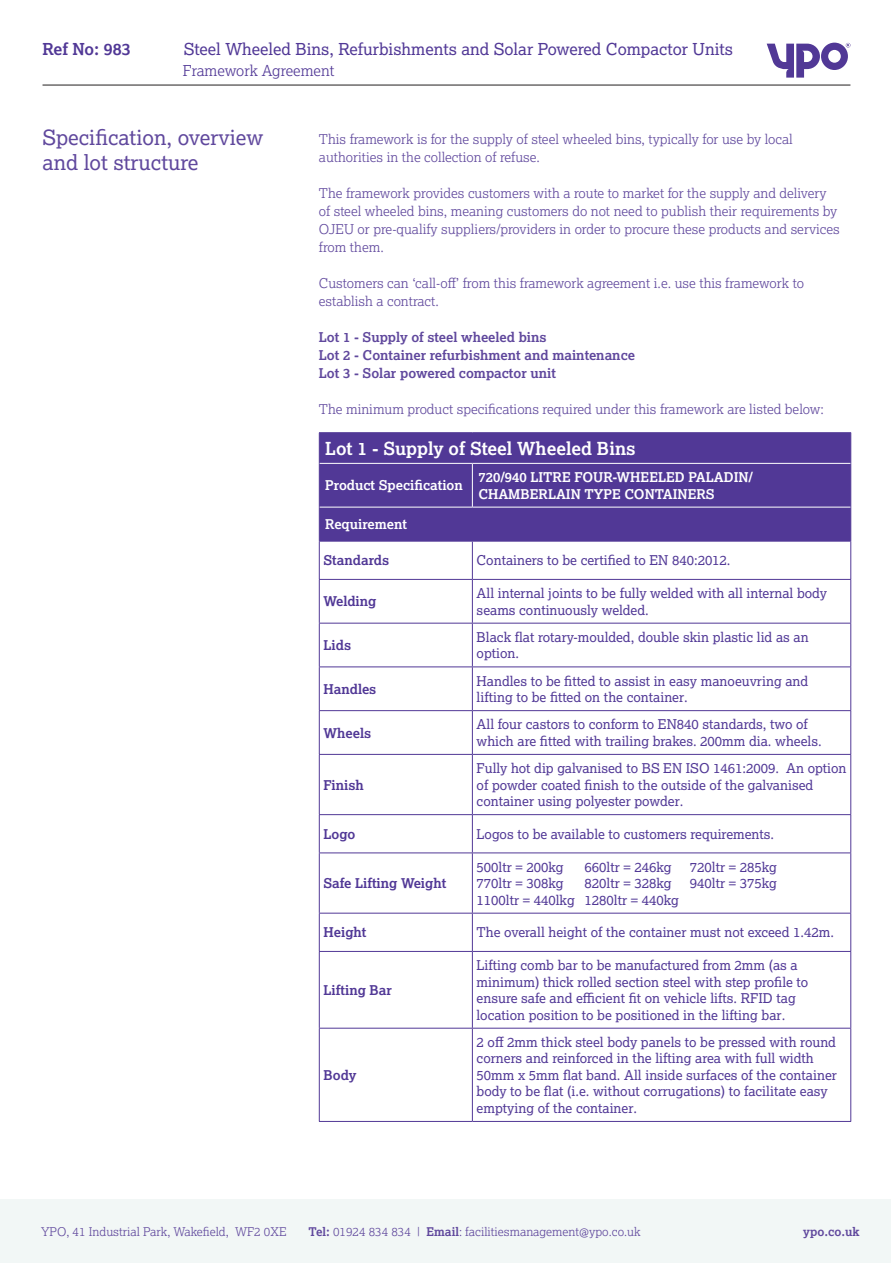
<style>
.page{position:relative;width:893px;height:1263px;background:#fff}
.page>*{position:absolute;margin:0;border:0;box-sizing:border-box;transform-origin:0 0}
.Main_copy{font:21px/25.2px "Lexia";color:#60489d}
.Main_copy-2{font:700 18px "Lexia";color:#fff}
.t1{font:16.5px "Lexia";color:#513896}
.t2{font:700 16.5px "Lexia";color:#513896}
.t3{font:300 15px "Lexia";color:#513896}
.t4{font:13.5px/16.5px "Lexia";color:#513896}
.Main_copy-3{font:300 13.5px/18px "Lexia";color:#60489d}
.Main_copy-4{font:700 13.5px "Lexia";color:#60489d}
.Main_copy-5{font:700 13.5px/16.5px "Lexia";color:#fff}
.t5{font:700 13.5px "Lexia";color:#513896}
.t6{font:300 12px "Lexia";color:#60489d}
.t7{font:700 12px "Lexia";color:#60489d}
.s1{font-weight:700}
</style>
<div class="page">
<hr style="left:43px;top:85px;width:807px;height:1px;background:#231f20">
<svg style="left:767px;top:43px;width:83px;height:35px"></svg>
<div style="left:0;top:1199px;width:891px;height:64px;background:#f2f7f6"></div>
<div style="left:320px;top:433px;width:530px;height:108px;background:#513896"></div>
<hr style="left:319px;top:432px;width:153px;height:1px;background:#513896">
<hr style="left:319px;top:433px;width:1px;height:30px;background:#513896">
<hr style="left:472px;top:432px;width:379px;height:1px;background:#513896">
<hr style="left:850px;top:433px;width:1px;height:30px;background:#513896">
<hr style="left:319px;top:463px;width:1px;height:44px;background:#513896">
<hr style="left:850px;top:463px;width:1px;height:44px;background:#513896">
<hr style="left:319px;top:507px;width:1px;height:34px;background:#513896">
<hr style="left:472px;top:507px;width:1px;height:34px;background:#513896">
<hr style="left:850px;top:507px;width:1px;height:34px;background:#513896">
<hr style="left:319px;top:541px;width:153px;height:1px;background:#513896">
<hr style="left:319px;top:541px;width:1px;height:38px;background:#513896">
<hr style="left:472px;top:541px;width:379px;height:1px;background:#513896">
<hr style="left:472px;top:541px;width:1px;height:38px;background:#513896">
<hr style="left:850px;top:541px;width:1px;height:38px;background:#513896">
<hr style="left:319px;top:579px;width:153px;height:1px;background:#513896">
<hr style="left:319px;top:580px;width:1px;height:43px;background:#513896">
<hr style="left:472px;top:579px;width:379px;height:1px;background:#513896">
<hr style="left:472px;top:580px;width:1px;height:43px;background:#513896">
<hr style="left:850px;top:580px;width:1px;height:43px;background:#513896">
<hr style="left:319px;top:623px;width:153px;height:1px;background:#513896">
<hr style="left:319px;top:623px;width:1px;height:43px;background:#513896">
<hr style="left:472px;top:623px;width:379px;height:1px;background:#513896">
<hr style="left:472px;top:623px;width:1px;height:43px;background:#513896">
<hr style="left:850px;top:623px;width:1px;height:43px;background:#513896">
<hr style="left:319px;top:666px;width:153px;height:1px;background:#513896">
<hr style="left:319px;top:667px;width:1px;height:43px;background:#513896">
<hr style="left:472px;top:666px;width:379px;height:1px;background:#513896">
<hr style="left:472px;top:667px;width:1px;height:43px;background:#513896">
<hr style="left:850px;top:667px;width:1px;height:43px;background:#513896">
<hr style="left:319px;top:710px;width:153px;height:1px;background:#513896">
<hr style="left:319px;top:711px;width:1px;height:43px;background:#513896">
<hr style="left:472px;top:710px;width:379px;height:1px;background:#513896">
<hr style="left:472px;top:711px;width:1px;height:43px;background:#513896">
<hr style="left:850px;top:711px;width:1px;height:43px;background:#513896">
<hr style="left:319px;top:754px;width:153px;height:1px;background:#513896">
<hr style="left:319px;top:755px;width:1px;height:59px;background:#513896">
<hr style="left:472px;top:754px;width:379px;height:1px;background:#513896">
<hr style="left:472px;top:755px;width:1px;height:59px;background:#513896">
<hr style="left:850px;top:755px;width:1px;height:59px;background:#513896">
<hr style="left:319px;top:814px;width:153px;height:1px;background:#513896">
<hr style="left:319px;top:815px;width:1px;height:37px;background:#513896">
<hr style="left:472px;top:814px;width:379px;height:1px;background:#513896">
<hr style="left:472px;top:815px;width:1px;height:37px;background:#513896">
<hr style="left:850px;top:815px;width:1px;height:37px;background:#513896">
<hr style="left:319px;top:852px;width:153px;height:1px;background:#513896">
<hr style="left:319px;top:853px;width:1px;height:60px;background:#513896">
<hr style="left:472px;top:852px;width:379px;height:1px;background:#513896">
<hr style="left:472px;top:853px;width:1px;height:60px;background:#513896">
<hr style="left:850px;top:853px;width:1px;height:60px;background:#513896">
<hr style="left:319px;top:913px;width:153px;height:1px;background:#513896">
<hr style="left:319px;top:913px;width:1px;height:38px;background:#513896">
<hr style="left:472px;top:913px;width:379px;height:1px;background:#513896">
<hr style="left:472px;top:913px;width:1px;height:38px;background:#513896">
<hr style="left:850px;top:913px;width:1px;height:38px;background:#513896">
<hr style="left:319px;top:951px;width:153px;height:1px;background:#513896">
<hr style="left:319px;top:952px;width:1px;height:76px;background:#513896">
<hr style="left:472px;top:951px;width:379px;height:1px;background:#513896">
<hr style="left:472px;top:952px;width:1px;height:76px;background:#513896">
<hr style="left:850px;top:952px;width:1px;height:76px;background:#513896">
<hr style="left:319px;top:1028px;width:153px;height:1px;background:#513896">
<hr style="left:319px;top:1028px;width:1px;height:93px;background:#513896">
<hr style="left:472px;top:1028px;width:379px;height:1px;background:#513896">
<hr style="left:472px;top:1028px;width:1px;height:93px;background:#513896">
<hr style="left:850px;top:1028px;width:1px;height:93px;background:#513896">
<hr style="left:319px;top:1121px;width:153px;height:1px;background:#513896">
<hr style="left:472px;top:1121px;width:379px;height:1px;background:#513896">
<hr style="left:320px;top:507px;width:152px;height:1px;background:#fff">
<hr style="left:472px;top:507px;width:378px;height:1px;background:#fff">
<hr style="left:320px;top:463px;width:152px;height:1px;background:#fff">
<hr style="left:472px;top:463px;width:378px;height:1px;background:#fff">
<hr style="left:472px;top:464px;width:1px;height:43px;background:#fff">
<p class="t2" style="left:43px;top:39px;width:90px">Ref No: 983</p>
<p class="t1" style="left:184px;top:39px;width:551px">Steel Wheeled Bins, Refurbishments and Solar Powered Compactor Units</p>
<p class="t3" style="left:183px;top:61px;width:153px">Framework Agreement</p>
<p class="Main_copy" style="left:43px;top:124px;width:222px">Specification, overview and lot structure</p>
<p class="Main_copy-3" style="left:319px;top:130px;width:475px">This framework is for the supply of steel wheeled bins, typically for use by local authorities in the collection of refuse.</p>
<p class="Main_copy-3" style="left:319px;top:184px;width:522px">The framework provides customers with a route to market for the supply and delivery of steel wheeled bins, meaning customers do not need to publish their requirements by OJEU or pre-qualify suppliers/providers in order to procure these products and services from them.</p>
<p class="Main_copy-3" style="left:319px;top:274px;width:487px">Customers can ‘call-off’ from this framework agreement i.e. use this framework to establish a contract.</p>
<p class="Main_copy-4" style="left:319px;top:329px;width:229px">Lot 1 - Supply of steel wheeled bins</p>
<p class="Main_copy-4" style="left:319px;top:347px;width:318px">Lot 2 - Container refurbishment and maintenance</p>
<p class="Main_copy-4" style="left:319px;top:365px;width:239px">Lot 3 - Solar powered compactor unit</p>
<p class="Main_copy-3" style="left:319px;top:400px;width:506px">The minimum product specifications required under this framework are listed below:</p>
<p class="Main_copy-2" style="left:325px;top:437px;width:312px">Lot 1 - Supply of Steel Wheeled Bins</p>
<p class="Main_copy-5" style="left:325px;top:477px;width:139px">Product Specification</p>
<p class="Main_copy-5" style="left:478px;top:469px;width:276px">720/940 LITRE FOUR-WHEELED PALADIN/<br>CHAMBERLAIN TYPE CONTAINERS</p>
<p class="Main_copy-5" style="left:325px;top:516px;width:83px">Requirement</p>
<p class="t5" style="left:324px;top:552px;width:67px">Standards</p>
<p class="t4" style="left:477px;top:552px;width:255px">Containers to be certified to EN 840:2012.</p>
<p class="t5" style="left:324px;top:593px;width:54px">Welding</p>
<p class="t4" style="left:477px;top:585px;width:352px">All internal joints to be fully welded with all internal body seams continuously welded.</p>
<p class="t5" style="left:324px;top:637px;width:29px">Lids</p>
<p class="t4" style="left:477px;top:628px;width:334px">Black flat rotary-moulded, double skin plastic lid as an option.</p>
<p class="t5" style="left:324px;top:680px;width:54px">Handles</p>
<p class="t4" style="left:477px;top:672px;width:333px">Handles to be fitted to assist in easy manoeuvring and lifting to be fitted on the container.</p>
<p class="t5" style="left:324px;top:724px;width:49px">Wheels</p>
<p class="t4" style="left:477px;top:716px;width:347px">All four castors to conform to EN840 standards, two of which are fitted with trailing brakes. 200mm dia. wheels.</p>
<p class="t5" style="left:324px;top:776px;width:42px">Finish</p>
<p class="t4" style="left:477px;top:760px;width:371px">Fully hot dip galvanised to BS EN ISO 1461:2009. An option of powder coated finish to the outside of the galvanised container using polyester powder.</p>
<p class="t5" style="left:324px;top:825px;width:33px">Logo</p>
<p class="t4" style="left:477px;top:825px;width:299px">Logos to be available to customers requirements.</p>
<p class="t5" style="left:324px;top:875px;width:124px">Safe Lifting Weight</p>
<p class="t4" style="left:477px;top:858px;width:89px">500ltr = 200kg</p>
<p class="t4" style="left:585px;top:858px;width:89px">660ltr = 246kg</p>
<p class="t4" style="left:690px;top:858px;width:89px">720ltr = 285kg</p>
<p class="t4" style="left:477px;top:875px;width:89px">770ltr = 308kg</p>
<p class="t4" style="left:585px;top:875px;width:89px">820ltr = 328kg</p>
<p class="t4" style="left:690px;top:875px;width:89px">940ltr = 375kg</p>
<p class="t4" style="left:477px;top:891px;width:204px">1100ltr = 440lkg 1280ltr = 440kg</p>
<p class="t5" style="left:324px;top:924px;width:44px">Height</p>
<p class="t4" style="left:477px;top:924px;width:359px">The overall height of the container must not exceed 1.42m.</p>
<p class="t5" style="left:324px;top:981px;width:70px">Lifting Bar</p>
<p class="t5" style="left:324px;top:1066px;width:34px">Body</p>
<p class="t4" style="left:477px;top:957px;width:333px">Lifting comb bar to be manufactured from 2mm (as a minimum) thick rolled section steel with step profile to ensure safe and efficient fit on vehicle lifts. RFID tag location position to be positioned in the lifting bar.</p>
<p class="t4" style="left:477px;top:1033px;width:362px">2 off 2mm thick steel body panels to be pressed with round corners and reinforced in the lifting area with full width 50mm x 5mm flat band. All inside surfaces of the container body to be flat (i.e. without corrugations) to facilitate easy emptying of the container.</p>
<p class="t6" style="left:41px;top:1224px;width:247px">YPO, 41 Industrial Park, Wakefield, WF2 0XE</p>
<p class="t6" style="left:309px;top:1224px;width:334px"><span class="s1">Tel:</span> 01924 834 834 | <span class="s1">Email</span>: facilitiesmanagement@ypo.co.uk</p>
<p class="t7" style="left:803px;top:1224px;width:58px">ypo.co.uk</p>
</div>
